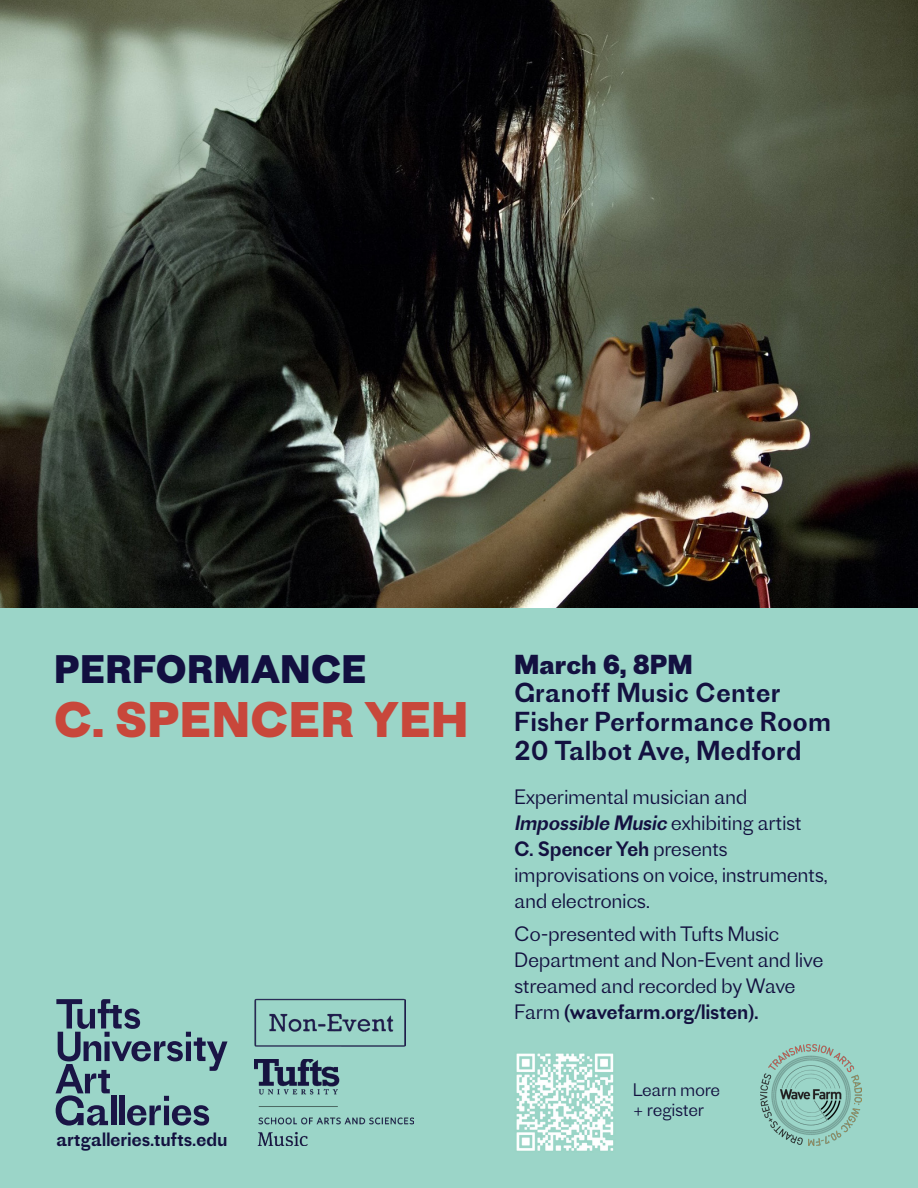
<style>
.page{position:relative;width:918px;height:1188px;background:#fff}
.page>*{position:absolute;margin:0;border:0;box-sizing:border-box;transform-origin:0 0}
.t1{font:700 46.65px "Proto Grotesk";letter-spacing:.01em;color:#c8473b}
.t2{font:700 37.05px "Proto Grotesk";letter-spacing:.01em;color:#120f40}
.t3{font:25.65px/28.8px "Proto Grotesk";color:#131140}
.t4{font:300 19.5px/25.8px "Proto Grotesk";letter-spacing:-.02em;color:#131140}
.t5{font:18px "Proto Grotesk";letter-spacing:-.02em;color:#131140}
.t6{font:300 16.95px "Proto Grotesk";letter-spacing:-.02em;color:#131140}
.s1{font-weight:700}
.s2{font-weight:400;font-style:italic}
.s3{font-weight:400}
</style>
<div class="page">
<div style="left:0;top:536px;width:918px;height:652px;background:#9bd5c8"></div>
<img style="left:255px;top:998px;width:150px;height:49px">
<svg style="left:56px;top:999px;width:172px;height:127px"></svg>
<img style="left:0;top:0;width:918px;height:608px">
<img style="left:516px;top:1053px;width:98px;height:98px">
<img style="left:760px;top:1044px;width:101px;height:101px">
<img style="left:255px;top:1060px;width:159px;height:86px">
<p class="t2" style="left:54px;top:642px;width:314px">PERFORMANCE</p>
<p class="t1" style="left:54px;top:687px;width:416px">C. SPENCER YEH</p>
<p class="t5" style="left:56px;top:1127px;width:173px">artgalleries.tufts.edu</p>
<p class="t3" style="left:514px;top:649px;width:268px"><span class="s1">March 6, 8PM<br></span>Granoff Music Center</p>
<p class="t3" style="left:514px;top:707px;width:318px">Fisher Performance Room</p>
<p class="t3" style="left:514px;top:736px;width:289px">20 Talbot Ave, Medford</p>
<p class="t4" style="left:514px;top:783px;width:289px">Experimental musician and<br><span class="s2">Impossible Music</span>exhibiting artist</p>
<p class="t4" style="left:514px;top:835px;width:316px"><span class="s3">C. Spencer Yeh</span> presents improvisations on voice, instruments, and electronics.</p>
<p class="t4" style="left:514px;top:920px;width:311px">Co-presented with Tufts Music<br>Department and Non-Event and live streamed and recorded by Wave<br>Farm <span class="s3">(wavefarm.org/listen).</span></p>
<p class="t6" style="left:633px;top:1078px;width:89px">Learn more</p>
<p class="t6" style="left:633px;top:1097px;width:73px">+ register</p>
</div>
